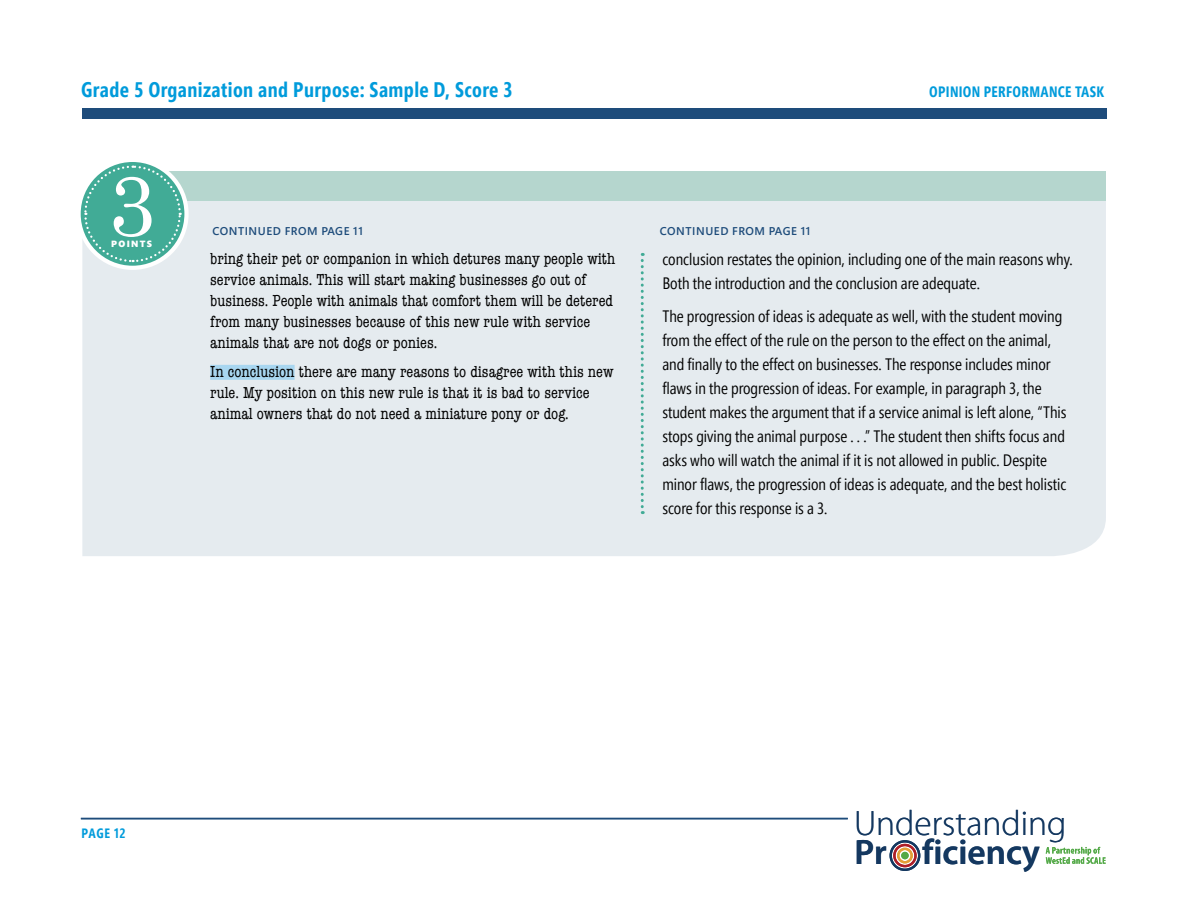
<style>
.page{position:relative;width:1188px;height:918px;background:#fff}
.page>*{position:absolute;margin:0;border:0;box-sizing:border-box;transform-origin:0 0}
.score_numeric{font:85.5px "Century Schoolbook";color:#fff}
.t1{font:300 35.4px "Myriad Pro";color:#143860}
.t2{font:600 35.4px "Myriad Pro";color:#143860}
.p2_info_header{font:700 21px "Segoe Pro Cond";letter-spacing:.02em;color:#009bdb}
.Rationale_Body{font:16.5px/24px "Segoe Pro Cond";color:#000}
.Student_Response_Bod{font:condensed 16.5px/21px "American Typewriter";color:#000}
.p2_info_header-2{font:700 15px "Segoe Pro Cond";letter-spacing:.02em;color:#009bdb}
.t3{font:700 13.5px "Segoe Pro Cond";letter-spacing:.05em;color:#009bdb}
.continued_from_marke{font:600 11.25px "Segoe Pro";letter-spacing:.05em;color:#1e4c7b}
.score_points{font:900 9px "Segoe Pro";letter-spacing:.15em;color:#fff}
</style>
<div class="page">
<div style="left:82px;top:108px;width:1025px;height:10px;background:#1e4c7b"></div>
<hr style="left:81px;top:818px;width:767px;height:1px;background:#1e4c7b">
<svg style="left:1046px;top:847px;width:60px;height:17px"></svg>
<div style="left:890px;top:840px;width:30px;height:31px;border:2px solid #143860;border-radius:50%"></div>
<div style="left:893px;top:844px;width:24px;height:23px;border:2px solid #ad1f28;border-radius:50%"></div>
<div style="left:897px;top:848px;width:16px;height:15px;border:2px solid #e49f39;border-radius:50%"></div>
<div style="left:901px;top:852px;width:8px;height:7px;background:#53a947;border-radius:50%"></div>
<div style="left:82px;top:201px;width:1024px;height:355px;background:#e5ebef"></div>
<div style="left:141px;top:172px;width:965px;height:29px;background:#b5d6ce"></div>
<svg style="left:79px;top:160px;width:108px;height:108px"></svg>
<div style="left:77px;top:158px;width:112px;height:112px;border:4px solid #fff;border-radius:50%"></div>
<svg style="left:83px;top:164px;width:99px;height:99px"></svg>
<svg style="left:641px;top:253px;width:3px;height:261px"></svg>
<div style="left:210px;top:365px;width:85px;height:15px;background:#a8d6f0"></div>
<h2 class="p2_info_header" style="left:81px;top:76px;width:433px">Grade 5 Organization and Purpose: Sample D, Score 3</h2>
<h2 class="p2_info_header-2" style="left:929px;top:82px;width:176px">OPINION PERFORMANCE TASK</h2>
<h2 class="score_numeric" style="left:108px;top:152px;width:49px">3</h2>
<h2 class="score_points" style="left:111px;top:238px;width:42px">POINTS</h2>
<h2 class="continued_from_marke" style="left:212px;top:224px;width:152px">CONTINUED FROM PAGE 11</h2>
<p class="Student_Response_Bod" style="left:210px;top:248px;width:407px">bring their pet or companion in which detures many people with service animals. This will start making businesses go out of business. People with animals that comfort them will be detered from many businesses because of this new rule with service animals that are not dogs or ponies.</p>
<p class="Student_Response_Bod" style="left:210px;top:360px;width:405px">In conclusion there are many reasons to disagree with this new rule. My position on this new rule is that it is bad to service animal owners that do not need a miniature pony or dog.</p>
<h2 class="continued_from_marke" style="left:660px;top:224px;width:152px">CONTINUED FROM PAGE 11</h2>
<p class="Rationale_Body" style="left:662px;top:248px;width:412px">conclusion restates the opinion, including one of the main reasons why.<br>Both the introduction and the conclusion are adequate.</p>
<p class="Rationale_Body" style="left:662px;top:304px;width:406px">The progression of ideas is adequate as well, with the student moving from the effect of the rule on the person to the effect on the animal, and finally to the effect on businesses. The response includes minor flaws in the progression of ideas. For example, in paragraph 3, the student makes the argument that if a service animal is left alone, “This stops giving the animal purpose . . .” The student then shifts focus and asks who will watch the animal if it is not allowed in public. Despite minor flaws, the progression of ideas is adequate, and the best holistic score for this response is a 3.</p>
<p class="t3" style="left:82px;top:825px;width:45px">PAGE 12</p>
<h2 class="t1" style="left:854px;top:802px;width:214px">Understanding</h2>
<h2 class="t2" style="left:854px;top:830px;width:187px">Pr ficiency</h2>
</div>
